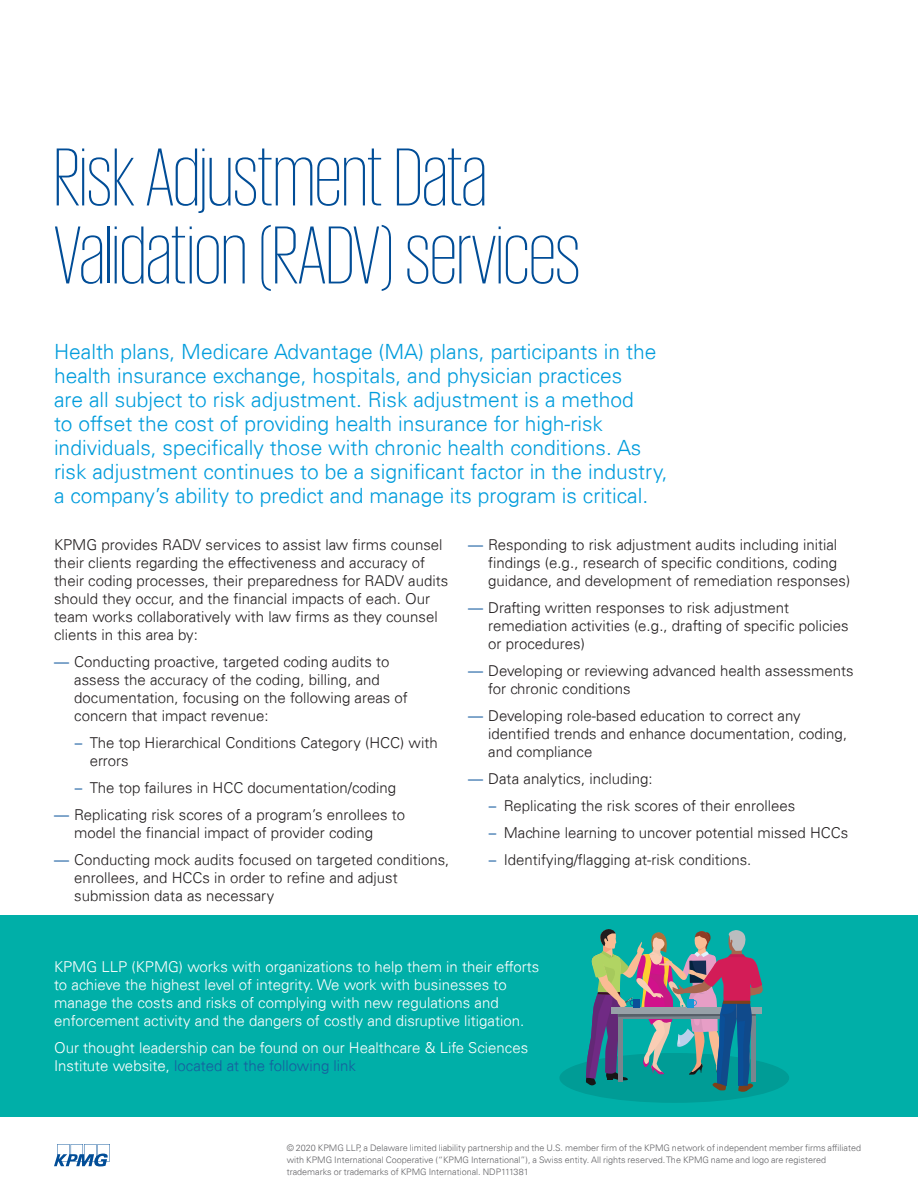
<style>
.page{position:relative;width:918px;height:1188px;background:#fff}
.page>*{position:absolute;margin:0;border:0;box-sizing:border-box;transform-origin:0 0}
.t1{font:200 84px/78px "KPMG";color:#014d97}
.t2{font:300 21px/24px "Univers 45";color:#009cdc}
.t3{font:300 15px/18px "Univers 45";color:#231f20}
.t4{font:300 15px/18px "Univers 45";color:#fff}
.t5{font:300 9px/12px "Univers 45";color:#636366}
.s1{color:#014d97}
.s2{color:#175d9e}
</style>
<div class="page">
<div style="left:0;top:915px;width:918px;height:202px;background:#00afa8"></div>
<div style="left:559px;top:1053px;width:230px;height:50px;background:#009c96;border-radius:50%"></div>
<svg style="left:586px;top:929px;width:177px;height:163px"></svg>
<svg style="left:54px;top:1144px;width:56px;height:22px"></svg>
<h1 class="t1" style="left:54px;top:136px;width:528px">Risk Adjustment Data<br>Validation (RADV) services</h1>
<p class="t2" style="left:54px;top:340px;width:615px">Health plans, Medicare Advantage (MA) plans, participants in the health insurance exchange, hospitals, and physician practices<br>are all subject to risk adjustment. Risk adjustment is a method<br>to offset the cost of providing health insurance for high-risk individuals, specifically those with chronic health conditions. As risk adjustment continues to be a significant factor in the industry, a company’s ability to predict and manage its program is critical.</p>
<p class="t3" style="left:54px;top:536px;width:396px">KPMG provides RADV services to assist law firms counsel their clients regarding the effectiveness and accuracy of their coding processes, their preparedness for RADV audits should they occur, and the financial impacts of each. Our team works collaboratively with law firms as they counsel clients in this area by:</p>
<p class="t3" style="left:74px;top:653px;width:335px;text-indent:-20px"><span class="s1">—</span> Conducting proactive, targeted coding audits to assess the accuracy of the coding, billing, and documentation, focusing on the following areas of concern that impact revenue:</p>
<p class="t3" style="left:90px;top:734px;width:349px;text-indent:-15px"><span class="s1">–</span> The top Hierarchical Conditions Category (HCC) with errors</p>
<p class="t3" style="left:75px;top:779px;width:323px"><span class="s1">–</span> The top failures in HCC documentation/coding</p>
<p class="t3" style="left:74px;top:806px;width:332px;text-indent:-20px"><span class="s1">—</span> Replicating risk scores of a program’s enrollees to model the financial impact of provider coding</p>
<p class="t3" style="left:74px;top:851px;width:377px;text-indent:-20px"><span class="s1">—</span> Conducting mock audits focused on targeted conditions, enrollees, and HCCs in order to refine and adjust submission data as necessary</p>
<p class="t3" style="left:488px;top:536px;width:364px;text-indent:-20px"><span class="s1">—</span> Responding to risk adjustment audits including initial findings (e.g., research of specific conditions, coding guidance, and development of remediation responses)</p>
<p class="t3" style="left:488px;top:599px;width:362px;text-indent:-20px"><span class="s1">—</span> Drafting written responses to risk adjustment remediation activities (e.g., drafting of specific policies or procedures)</p>
<p class="t3" style="left:488px;top:662px;width:367px;text-indent:-20px"><span class="s1">—</span> Developing or reviewing advanced health assessments for chronic conditions</p>
<p class="t3" style="left:488px;top:707px;width:361px;text-indent:-20px"><span class="s1">—</span> Developing role-based education to correct any identified trends and enhance documentation, coding, and compliance</p>
<p class="t3" style="left:468px;top:770px;width:186px"><span class="s1">—</span> Data analytics, including:</p>
<p class="t3" style="left:489px;top:797px;width:308px"><span class="s1">–</span> Replicating the risk scores of their enrollees</p>
<p class="t3" style="left:489px;top:824px;width:361px"><span class="s1">–</span> Machine learning to uncover potential missed HCCs</p>
<p class="t3" style="left:489px;top:851px;width:264px"><span class="s1">–</span> Identifying/flagging at-risk conditions.</p>
<p class="t4" style="left:54px;top:958px;width:487px">KPMG LLP (KPMG) works with organizations to help them in their efforts to achieve the highest level of integrity. We work with businesses to manage the costs and risks of complying with new regulations and enforcement activity and the dangers of costly and disruptive litigation.</p>
<p class="t4" style="left:54px;top:1039px;width:476px">Our thought leadership can be found on our Healthcare &amp; Life Sciences<br>Institute website, <span class="s2">located at the following link</span></p>
<p class="t5" style="left:287px;top:1141px;width:576px">© 2020 KPMG LLP, a Delaware limited liability partnership and the U.S. member firm of the KPMG network of independent member firms affiliated with KPMG International Cooperative (“KPMG International”), a Swiss entity. All rights reserved. The KPMG name and logo are registered trademarks or trademarks of KPMG International. NDP111381</p>
</div>
